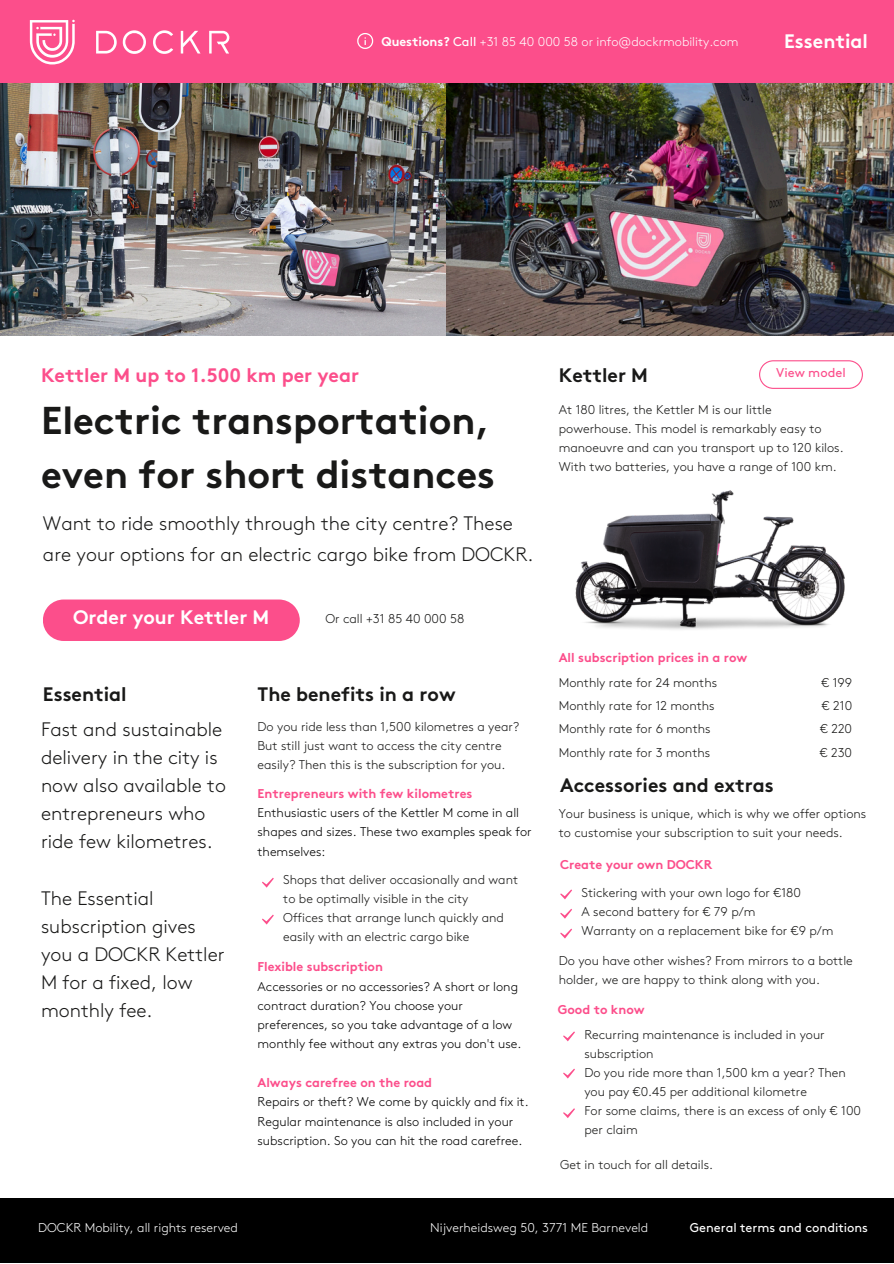
<style>
.page{position:relative;width:894px;height:1264px;background:#fff}
.page>*{position:absolute;margin:0;border:0;box-sizing:border-box;transform-origin:0 0}
.t1{font:700 38.7px/54px "Brown";color:#191918}
.t2{font:300 19.5px/28.2px "Brown";color:#191918}
.t3{font:700 19.5px "Brown";color:#191918}
.t4{font:700 19.5px "Brown";color:#fff}
.t5{font:700 19.5px "Brown";color:#fc4e8b}
.t6{font:300 12.75px/19px "Brown";color:#191918}
.t7{font:300 12.75px/19px "Brown";color:#000}
.t8{font:700 12.75px "Brown";color:#fc4e8b}
.t9{font:300 12.75px "Brown";color:#fff}
.t10{font:12.75px "Brown";color:#fff}
.t11{font:12.75px "Brown";color:#fc4e8b}
.s1{font-weight:700}
.s2{font-weight:400}
</style>
<div class="page">
<div style="left:0;top:0;width:893px;height:133px;background:#fc4e8b"></div>
<div style="left:0;top:1198px;width:893px;height:64px;background:#000"></div>
<img style="left:0;top:84px;width:893px;height:252px">
<div style="left:43px;top:599px;width:257px;height:42px;background:#fc4e8b"></div>
<img style="left:575px;top:490px;width:270px;height:140px">
<svg style="left:759px;top:360px;width:103px;height:29px"></svg>
<svg style="left:96px;top:30px;width:133px;height:24px"></svg>
<svg style="left:30px;top:20px;width:45px;height:45px"></svg>
<svg style="left:563px;top:1031px;width:12px;height:10px"></svg>
<svg style="left:563px;top:1068px;width:12px;height:10px"></svg>
<svg style="left:563px;top:1108px;width:12px;height:10px"></svg>
<svg style="left:262px;top:877px;width:12px;height:10px"></svg>
<svg style="left:262px;top:914px;width:12px;height:10px"></svg>
<svg style="left:560px;top:889px;width:12px;height:10px"></svg>
<svg style="left:560px;top:908px;width:12px;height:10px"></svg>
<svg style="left:560px;top:928px;width:12px;height:10px"></svg>
<svg style="left:357px;top:33px;width:16px;height:16px"></svg>
<h4 class="t9" style="left:381px;top:36px;width:358px"><span class="s1">Questions?</span> <span class="s2">Call</span> +31 85 40 000 58 or info@dockrmobility.com</h4>
<p class="t4" style="left:784px;top:34px;width:85px">Essential</p>
<p class="t5" style="left:41px;top:368px;width:319px">Kettler M up to 1.500 km per year</p>
<p class="t3" style="left:558px;top:368px;width:91px">Kettler M</p>
<p class="t11" style="left:776px;top:367px;width:71px">View model</p>
<p class="t1" style="left:41px;top:398px;width:455px">Electric transportation, even for short distances</p>
<p class="t2" style="left:43px;top:509px;width:492px;line-height:30.3px">Want to ride smoothly through the city centre? These are your options for an electric cargo bike from DOCKR.</p>
<p class="t4" style="left:73px;top:610px;width:197px">Order your Kettler M</p>
<p class="t6" style="left:325px;top:609px;width:140px">Or call +31 85 40 000 58</p>
<p class="t3" style="left:43px;top:687px;width:85px">Essential</p>
<p class="t3" style="left:257px;top:687px;width:199px">The benefits in a row</p>
<h3 class="t2" style="left:41px;top:716px;width:186px">Fast and sustainable delivery in the city is now also available to entrepreneurs who ride few kilometres.</h3>
<h2 class="t2" style="left:41px;top:884px;width:185px">The Essential subscription gives you a DOCKR Kettler<br>M for a fixed, low monthly fee.</h2>
<h2 class="t6" style="left:257px;top:718px;width:263px">Do you ride less than 1,500 kilometres a year?<br>But still just want to access the city centre easily? Then this is the subscription for you.</h2>
<p class="t8" style="left:257px;top:789px;width:216px">Entrepreneurs with few kilometres</p>
<h2 class="t7" style="left:257px;top:804px;width:275px">Enthusiastic users of the Kettler M come in all shapes and sizes. These two examples speak for themselves:</h2>
<p class="t6" style="left:283px;top:870px;width:236px">Shops that deliver occasionally and want to be optimally visible in the city</p>
<p class="t6" style="left:283px;top:909px;width:222px">Offices that arrange lunch quickly and easily with an electric cargo bike</p>
<h2 class="t8" style="left:257px;top:962px;width:127px">Flexible subscription</h2>
<h2 class="t7" style="left:257px;top:977px;width:265px">Accessories or no accessories? A short or long contract duration? You choose your preferences, so you take advantage of a low monthly fee without any extras you don't use.</h2>
<p class="t8" style="left:257px;top:1078px;width:176px">Always carefree on the road</p>
<h1 class="t7" style="left:257px;top:1093px;width:272px">Repairs or theft? We come by quickly and fix it.<br>Regular maintenance is also included in your subscription. So you can hit the road carefree.</h1>
<p class="t6" style="left:558px;top:401px;width:286px">At 180 litres, the Kettler M is our little powerhouse. This model is remarkably easy to manoeuvre and can you transport up to 120 kilos.<br>With two batteries, you have a range of 100 km.</p>
<p class="t8" style="left:558px;top:653px;width:190px">All subscription prices in a row</p>
<p class="t6" style="left:558px;top:673px;width:160px">Monthly rate for 24 months</p>
<p class="t6" style="left:558px;top:696px;width:157px">Monthly rate for 12 months</p>
<p class="t6" style="left:558px;top:720px;width:153px">Monthly rate for 6 months</p>
<p class="t6" style="left:558px;top:743px;width:153px">Monthly rate for 3 months</p>
<p class="t3" style="left:560px;top:778px;width:215px">Accessories and extras</p>
<h2 class="t6" style="left:821px;top:673px;width:32px">€ 199</h2>
<p class="t6" style="left:821px;top:696px;width:32px">€ 210</p>
<h4 class="t6" style="left:819px;top:720px;width:34px">€ 220</h4>
<p class="t6" style="left:819px;top:743px;width:34px">€ 230</p>
<h2 class="t6" style="left:558px;top:804px;width:309px">Your business is unique, which is why we offer options to customise your subscription to suit your needs.</h2>
<p class="t8" style="left:560px;top:860px;width:154px">Create your own DOCKR</p>
<p class="t6" style="left:581px;top:883px;width:221px">Stickering with your own logo for €180</p>
<p class="t6" style="left:581px;top:902px;width:175px">A second battery for € 79 p/m</p>
<p class="t6" style="left:581px;top:921px;width:253px">Warranty on a replacement bike for €9 p/m</p>
<p class="t6" style="left:558px;top:951px;width:295px">Do you have other wishes? From mirrors to a bottle holder, we are happy to think along with you.</p>
<p class="t8" style="left:557px;top:1005px;width:88px">Good to know</p>
<h3 class="t6" style="left:584px;top:1025px;width:242px">Recurring maintenance is included in your subscription</h3>
<h3 class="t6" style="left:584px;top:1063px;width:263px">Do you ride more than 1,500 km a year? Then you pay €0.45 per additional kilometre</h3>
<p class="t6" style="left:584px;top:1102px;width:278px">For some claims, there is an excess of only € 100 per claim</p>
<h4 class="t6" style="left:560px;top:1155px;width:154px">Get in touch for all details.</h4>
<p class="t9" style="left:38px;top:1222px;width:201px">DOCKR Mobility, all rights reserved</p>
<p class="t9" style="left:430px;top:1222px;width:219px">Nijverheidsweg 50, 3771 ME Barneveld</p>
<p class="t10" style="left:689px;top:1222px;width:180px">General terms and conditions</p>
</div>
